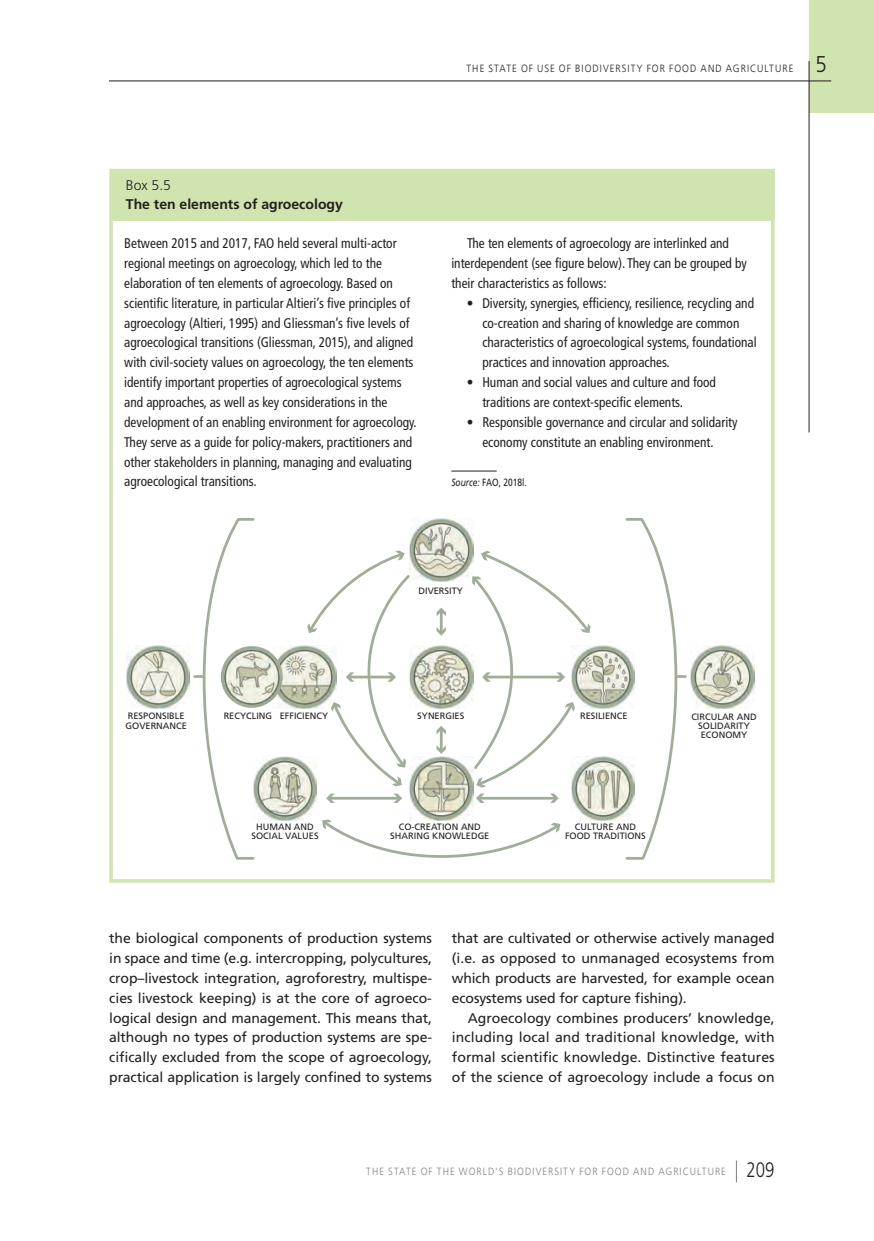
<style>
.page{position:relative;width:874px;height:1241px;background:#fff}
.page>*{position:absolute;margin:0;border:0;box-sizing:border-box;transform-origin:0 0}
.t1{font:300 21px "Frutiger LT Std";color:#231f20;scale:.8 1}
.t2{font:condensed 14px/19.8px "Frutiger LT Std";color:#231f20;scale:.95 1}
.t3{font:14px/19.8px "Frutiger LT Std";letter-spacing:-.01em;color:#231f20;text-align:justify}
.t4{font:700 14px "Frutiger LT Std";color:#231f20}
.t5{font:300 14px "Frutiger LT Std";color:#231f20}
.t6{font:300 10.5px "Frutiger LT Std";letter-spacing:.11em;color:#808285;scale:.9 1}
.t7{font:300 10.5px "Frutiger LT Std";letter-spacing:.11em;color:#231f20;scale:.9 1}
.t8{font:10.5px "Frutiger LT Std";color:#231f20;scale:.8 1}
.t9{font:9.1px/9.1px "Frutiger";color:#231f20;text-align:center}
.s1{font-size:22.75px}
.s2{font-style:italic}
</style>
<div class="page">
<div style="left:808px;top:0;width:65px;height:113px;background:#cfe4ae"></div>
<hr style="left:109px;top:80px;width:721px;height:1px;background:#231f20">
<hr style="left:808px;top:61px;width:1px;height:371px;background:#231f20">
<svg style="left:735px;top:1161px;width:1px;height:21px"></svg>
<img style="left:690px;top:645px;width:64px;height:63px">
<img style="left:409px;top:756px;width:64px;height:62px">
<img style="left:571px;top:756px;width:52px;height:64px">
<img style="left:409px;top:518px;width:64px;height:64px">
<img style="left:273px;top:645px;width:33px;height:63px">
<img style="left:256px;top:756px;width:60px;height:64px">
<img style="left:591px;top:645px;width:32px;height:63px">
<img style="left:126px;top:645px;width:63px;height:63px">
<img style="left:411px;top:645px;width:59px;height:63px">
<img style="left:220px;top:645px;width:62px;height:62px;border-radius:31px">
<svg style="left:194px;top:518px;width:62px;height:342px"></svg>
<svg style="left:623px;top:518px;width:62px;height:342px"></svg>
<svg style="left:322px;top:818px;width:239px;height:40px"></svg>
<hr style="left:329px;top:796px;width:70px;height:3px;background:#a0ad98">
<svg style="left:326px;top:793px;width:8px;height:9px"></svg>
<svg style="left:393px;top:793px;width:9px;height:9px"></svg>
<svg style="left:306px;top:550px;width:105px;height:237px"></svg>
<hr style="left:439px;top:610px;width:3px;height:22px;background:#a0ad98">
<svg style="left:436px;top:627px;width:9px;height:8px"></svg>
<svg style="left:436px;top:607px;width:9px;height:9px"></svg>
<hr style="left:439px;top:728px;width:3px;height:22px;background:#a0ad98">
<svg style="left:436px;top:745px;width:9px;height:8px"></svg>
<svg style="left:436px;top:726px;width:9px;height:8px"></svg>
<hr style="left:479px;top:796px;width:76px;height:3px;background:#a0ad98">
<svg style="left:549px;top:793px;width:9px;height:9px"></svg>
<svg style="left:476px;top:793px;width:8px;height:9px"></svg>
<svg style="left:470px;top:550px;width:121px;height:237px"></svg>
<div style="left:109px;top:169px;width:665px;height:713px;border:4px solid #cfe4ae"></div>
<div style="left:111px;top:170px;width:663px;height:51px;background:#cfe4ae"></div>
<hr style="left:451px;top:470px;width:45px;height:1px;background:#231f20">
<p class="t7" style="left:466px;top:62px;width:402px">THE STATE OF USE OF BIODIVERSITY FOR FOOD AND AGRICULTURE <span class="s1">5</span></p>
<p class="t5" style="left:126px;top:177px;width:47px">BOX 5.5</p>
<p class="t4" style="left:126px;top:196px;width:218px">The ten elements of agroecology</p>
<p class="t2" style="left:124px;top:233px;width:309px">Between 2015 and 2017, FAO held several multi-actor regional meetings on agroecology, which led to the elaboration of ten elements of agroecology. Based on scientific literature, in particular Altieri’s five principles of agroecology (Altieri, 1995) and Gliessman’s five levels of agroecological transitions (Gliessman, 2015), and aligned with civil-society values on agroecology, the ten elements identify important properties of agroecological systems and approaches, as well as key considerations in the development of an enabling environment for agroecology.<br>They serve as a guide for policy-makers, practitioners and other stakeholders in planning, managing and evaluating agroecological transitions.</p>
<p class="t2" style="left:451px;top:233px;width:312px;text-indent:16px">The ten elements of agroecology are interlinked and interdependent (see figure below). They can be grouped by their characteristics as follows:</p>
<p class="t2" style="left:482px;top:293px;width:290px;text-indent:-15px">• Diversity, synergies, efficiency, resilience, recycling and co-creation and sharing of knowledge are common characteristics of agroecological systems, foundational practices and innovation approaches.</p>
<p class="t2" style="left:482px;top:372px;width:247px;text-indent:-15px">• Human and social values and culture and food traditions are context-specific elements.</p>
<p class="t2" style="left:482px;top:412px;width:270px;text-indent:-15px">• Responsible governance and circular and solidarity economy constitute an enabling environment.</p>
<p class="t8" style="left:451px;top:476px;width:96px"><span class="s2">Source:</span> FAO, 2018l.</p>
<p class="t9" style="left:418px;top:586px;width:46px">DIVERSITY</p>
<p class="t9" style="left:125px;top:711px;width:63px;text-align:left">RESPONSIBLE<br>GOVERNANCE</p>
<p class="t9" style="left:223px;top:711px;width:50px">RECYCLING</p>
<p class="t9" style="left:279px;top:711px;width:50px">EFFICIENCY</p>
<p class="t9" style="left:417px;top:711px;width:48px">SYNERGIES</p>
<p class="t9" style="left:579px;top:711px;width:49px">RESILIENCE</p>
<p class="t9" style="left:691px;top:711px;width:67px">CIRCULAR AND<br>SOLIDARITY<br>ECONOMY</p>
<p class="t9" style="left:251px;top:822px;width:69px">HUMAN AND<br>SOCIAL VALUES</p>
<p class="t9" style="left:390px;top:822px;width:101px">CO-CREATION AND<br>SHARING KNOWLEDGE</p>
<p class="t9" style="left:564px;top:822px;width:82px">CULTURE AND<br>FOOD TRADITIONS</p>
<p class="t3" style="left:109px;top:928px;width:324px">the biological components of production systems in space and time (e.g. intercropping, polycultures, crop–livestock integration, agroforestry, multispe&shy;cies livestock keeping) is at the core of agroeco&shy;logical design and management. This means that, although no types of production systems are spe&shy;cifically excluded from the scope of agroecology, practical application is largely confined to systems</p>
<p class="t3" style="left:451px;top:928px;width:324px">that are cultivated or otherwise actively managed (i.e. as opposed to unmanaged ecosystems from which products are harvested, for example ocean ecosystems used for capture fishing).</p>
<p class="t3" style="left:451px;top:1007px;width:324px;text-indent:16px">Agroecology combines producers’ knowledge, including local and traditional knowledge, with formal scientific knowledge. Distinctive features of the science of agroecology include a focus on</p>
<p class="t6" style="left:366px;top:1165px;width:8px">THE</p>
<p class="t6" style="left:388px;top:1165px;width:8px">STATE</p>
<p class="t6" style="left:420px;top:1165px;width:104px">OF THE WORLD'S BIODIVERSITY</p>
<p class="t6" style="left:579px;top:1165px;width:164px">FOR FOOD AND AGRICULTURE</p>
<h1 class="t1" style="left:746px;top:1157px;width:37px">209</h1>
</div>
